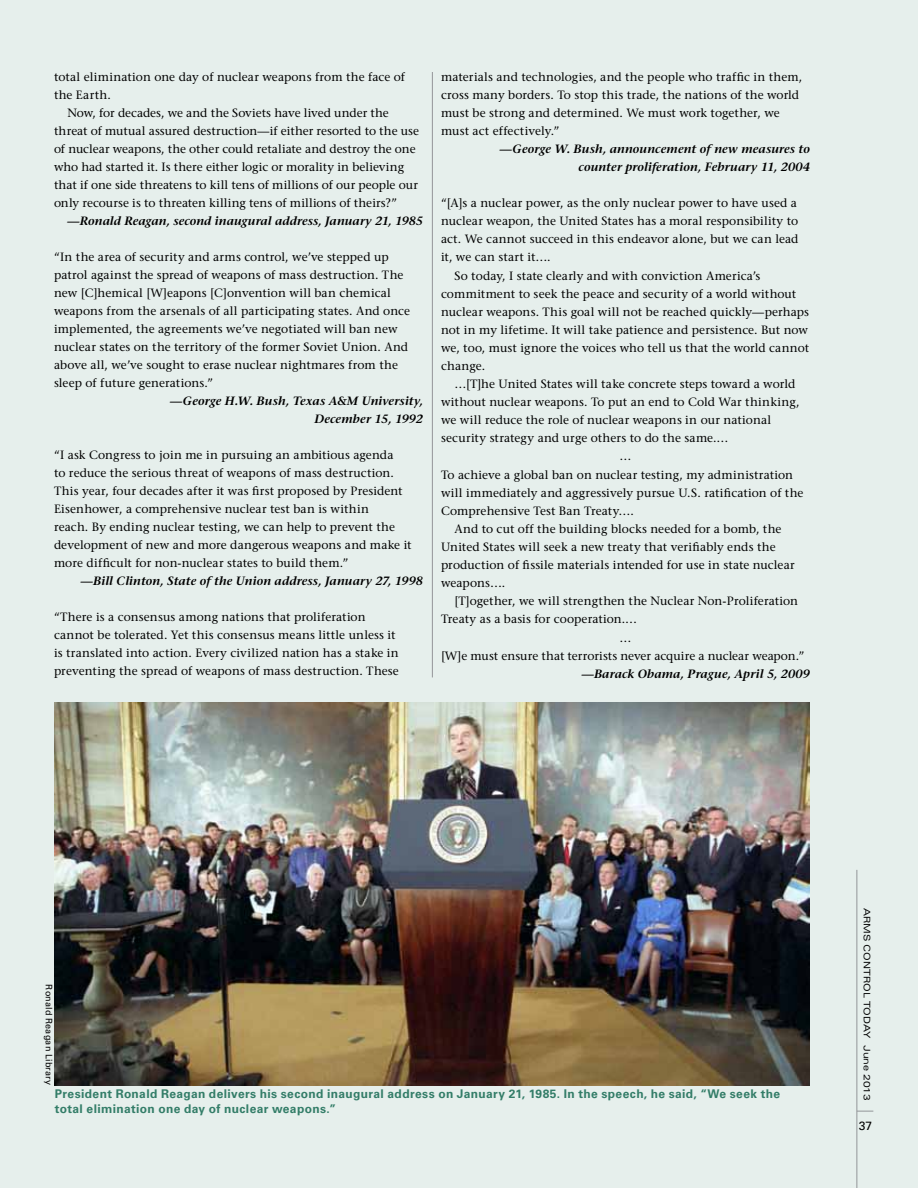
<style>
.page{position:relative;width:918px;height:1188px;background:#e6efec}
.page>*{position:absolute;margin:0;border:0;box-sizing:border-box;transform-origin:0 0}
.t1{font:500 12px/18px "Stone Serif Std";letter-spacing:.005em;color:#000}
.t2{font:italic 600 12px/18px "Stone Serif Std";color:#000;text-align:right}
.t3{font:700 12px/15px "Univers LT Std";letter-spacing:.03em;color:#337d68}
.t4{font:12px "Univers LT Std";color:#000}
.t5{font:expanded 9px "Univers LT Std";color:#000}
.t6{font:9px "Univers LT Std";letter-spacing:.025em;color:#000}
</style>
<div class="page">
<svg style="left:857px;top:1111px;width:16px;height:1px"></svg>
<hr style="left:856px;top:870px;width:1px;height:318px;background:#939598">
<img style="left:55px;top:702px;width:755px;height:383px">
<hr style="left:432px;top:72px;width:1px;height:605px;background:#939598">
<p class="t1" style="left:54px;top:68px;width:353px">total elimination one day of nuclear weapons from the face of the Earth.</p>
<p class="t1" style="left:54px;top:104px;width:367px;text-indent:14px">Now, for decades, we and the Soviets have lived under the threat of mutual assured destruction—if either resorted to the use of nuclear weapons, the other could retaliate and destroy the one who had started it. Is there either logic or morality in believing that if one side threatens to kill tens of millions of our people our only recourse is to threaten killing tens of millions of theirs?”</p>
<p class="t2" style="left:68px;top:212px;width:357px">—Ronald Reagan, second inaugural address, January 21, 1985</p>
<p class="t1" style="left:54px;top:248px;width:358px">“In the area of security and arms control, we’ve stepped up patrol against the spread of weapons of mass destruction. The new [C]hemical [W]eapons [C]onvention will ban chemical weapons from the arsenals of all participating states. And once implemented, the agreements we’ve negotiated will ban new nuclear states on the territory of the former Soviet Union. And above all, we’ve sought to erase nuclear nightmares from the sleep of future generations.”</p>
<p class="t2" style="left:170px;top:392px;width:254px">—George H.W. Bush, Texas A&amp;M University,<br>December 15, 1992</p>
<p class="t1" style="left:54px;top:446px;width:359px">“I ask Congress to join me in pursuing an ambitious agenda<br>to reduce the serious threat of weapons of mass destruction.<br>This year, four decades after it was first proposed by President Eisenhower, a comprehensive nuclear test ban is within<br>reach. By ending nuclear testing, we can help to prevent the development of new and more dangerous weapons and make it more difficult for non-nuclear states to build them.”</p>
<p class="t2" style="left:81px;top:572px;width:344px">—Bill Clinton, State of the Union address, January 27, 1998</p>
<p class="t1" style="left:54px;top:608px;width:346px">“There is a consensus among nations that proliferation cannot be tolerated. Yet this consensus means little unless it is translated into action. Every civilized nation has a stake in preventing the spread of weapons of mass destruction. These</p>
<p class="t1" style="left:441px;top:68px;width:363px">materials and technologies, and the people who traffic in them, cross many borders. To stop this trade, the nations of the world must be strong and determined. We must work together, we must act effectively.”</p>
<p class="t2" style="left:500px;top:140px;width:312px">—George W. Bush, announcement of new measures to counter proliferation, February 11, 2004</p>
<p class="t1" style="left:441px;top:194px;width:358px">“[A]s a nuclear power, as the only nuclear power to have used a</p>
<p class="t1" style="left:441px;top:212px;width:359px">nuclear weapon, the United States has a moral responsibility to</p>
<p class="t1" style="left:441px;top:230px;width:359px">act. We cannot succeed in this endeavor alone, but we can lead</p>
<p class="t1" style="left:441px;top:248px;width:111px">it, we can start it….</p>
<p class="t1" style="left:455px;top:267px;width:308px">So today, I state clearly and with conviction America’s</p>
<p class="t1" style="left:441px;top:285px;width:357px">commitment to seek the peace and security of a world without</p>
<p class="t1" style="left:441px;top:303px;width:370px">nuclear weapons. This goal will not be reached quickly—perhaps</p>
<p class="t1" style="left:441px;top:321px;width:369px">not in my lifetime. It will take patience and persistence. But now</p>
<p class="t1" style="left:441px;top:339px;width:370px">we, too, must ignore the voices who tell us that the world cannot</p>
<p class="t1" style="left:441px;top:357px;width:46px">change.</p>
<p class="t1" style="left:455px;top:375px;width:342px">…[T]he United States will take concrete steps toward a world</p>
<p class="t1" style="left:441px;top:393px;width:360px">without nuclear weapons. To put an end to Cold War thinking,</p>
<p class="t1" style="left:441px;top:411px;width:332px">we will reduce the role of nuclear weapons in our national</p>
<p class="t1" style="left:441px;top:429px;width:289px">security strategy and urge others to do the same.…</p>
<p class="t1" style="left:620px;top:447px;width:13px">…</p>
<p class="t1" style="left:441px;top:465px;width:354px">To achieve a global ban on nuclear testing, my administration</p>
<p class="t1" style="left:441px;top:483px;width:364px">will immediately and aggressively pursue U.S. ratification of the</p>
<p class="t1" style="left:441px;top:501px;width:194px">Comprehensive Test Ban Treaty….</p>
<p class="t1" style="left:455px;top:520px;width:328px">And to cut off the building blocks needed for a bomb, the</p>
<p class="t1" style="left:441px;top:538px;width:336px">United States will seek a new treaty that verifiably ends the</p>
<p class="t1" style="left:441px;top:556px;width:355px">production of fissile materials intended for use in state nuclear</p>
<p class="t1" style="left:441px;top:574px;width:66px">weapons….</p>
<p class="t1" style="left:455px;top:592px;width:345px">[T]ogether, we will strengthen the Nuclear Non-Proliferation</p>
<p class="t1" style="left:441px;top:610px;width:198px">Treaty as a basis for cooperation.…</p>
<p class="t1" style="left:620px;top:628px;width:13px">…</p>
<p class="t1" style="left:441px;top:647px;width:365px">[W]e must ensure that terrorists never acquire a nuclear weapon.”</p>
<p class="t2" style="left:582px;top:665px;width:230px">—Barack Obama, Prague, April 5, 2009</p>
<p class="t6" style="left:54px;top:984px;width:102px;rotate:90deg">Ronald Reagan Library</p>
<p class="t3" style="left:55px;top:1086px;width:727px">President Ronald Reagan delivers his second inaugural address on January 21, 1985. In the speech, he said, “We seek the total elimination one day of nuclear weapons.”</p>
<p class="t5" style="left:872px;top:908px;width:195px;rotate:90deg">ARMS CONTROL TODAY June 2013</p>
<p class="t4" style="left:859px;top:1119px;width:15px">37</p>
</div>
